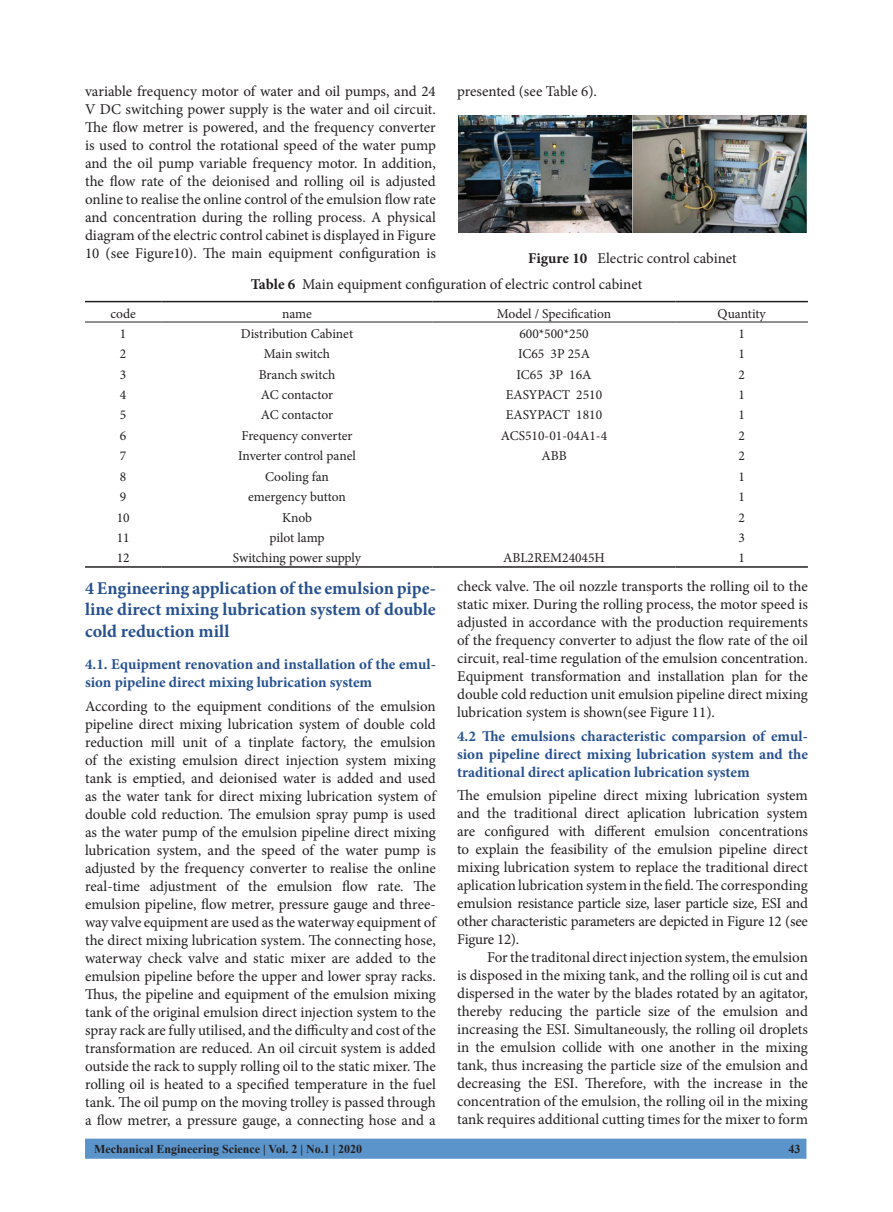
<style>
.page{position:relative;width:893px;height:1212px;background:#fff}
.page>*{position:absolute;margin:0;border:0;box-sizing:border-box;transform-origin:0 0}
.t1{font:700 18px/21.6px "Minion Pro";color:#27518f;text-align:justify}
.t2{font:15px/18px "Minion Pro";letter-spacing:-.005em;color:#231f20;text-align:justify}
.t3{font:700 15px/18px "Minion Pro";letter-spacing:-.005em;color:#27518f}
.t4{font:13.5px "Minion Pro";color:#231f20}
.t5{font:700 12px "Times New Roman";color:#231f20}
.s1{font-weight:700}
</style>
<div class="page">
<svg style="left:85px;top:1138px;width:721px;height:21px;background:#6098cc"></svg>
<img style="left:459px;top:116px;width:347px;height:116px">
<hr style="left:85px;top:322px;width:76px;height:1px;background:#231f20">
<hr style="left:161px;top:322px;width:272px;height:1px;background:#231f20">
<hr style="left:433px;top:322px;width:242px;height:1px;background:#231f20">
<hr style="left:675px;top:322px;width:133px;height:1px;background:#231f20">
<hr style="left:85px;top:301px;width:76px;height:1px;background:#231f20">
<hr style="left:161px;top:301px;width:272px;height:1px;background:#231f20">
<hr style="left:433px;top:301px;width:242px;height:1px;background:#231f20">
<hr style="left:85px;top:566px;width:76px;height:2px;background:#231f20">
<hr style="left:161px;top:566px;width:272px;height:2px;background:#231f20">
<hr style="left:433px;top:566px;width:242px;height:2px;background:#231f20">
<hr style="left:675px;top:301px;width:133px;height:1px;background:#231f20">
<hr style="left:675px;top:566px;width:133px;height:2px;background:#231f20">
<p class="t2" style="left:85px;top:82px;width:352px">variable frequency motor of water and oil pumps, and 24<br>V DC switching power supply is the water and oil circuit.<br>The flow metrer is powered, and the frequency converter is used to control the rotational speed of the water pump and the oil pump variable frequency motor. In addition, the flow rate of the deionised and rolling oil is adjusted online to realise the online control of the emulsion flow rate and concentration during the rolling process. A physical diagram of the electric control cabinet is displayed in Figure 10 (see Figure10). The main equipment configuration is</p>
<p class="t2" style="left:457px;top:82px;width:141px">presented (see Table 6).</p>
<p class="t2" style="left:251px;top:245px;width:488px;line-height:26.4px;text-indent:278px"><span class="s1">Figure 10</span> Electric control cabinet<br><span class="s1">Table 6</span> Main equipment configuration of electric control cabinet</p>
<p class="t4" style="left:110px;top:304px;width:27px">code</p>
<p class="t4" style="left:282px;top:304px;width:31px">name</p>
<p class="t4" style="left:497px;top:304px;width:116px">Model / Specification</p>
<p class="t4" style="left:717px;top:304px;width:50px">Quantity</p>
<p class="t4" style="left:120px;top:325px;width:8px">1</p>
<p class="t4" style="left:241px;top:325px;width:114px">Distribution Cabinet</p>
<p class="t4" style="left:519px;top:325px;width:71px">600*500*250</p>
<p class="t4" style="left:738px;top:325px;width:8px">1</p>
<p class="t4" style="left:120px;top:345px;width:8px">2</p>
<p class="t4" style="left:264px;top:345px;width:68px">Main switch</p>
<p class="t4" style="left:518px;top:345px;width:73px">IC65 3P 25A</p>
<p class="t4" style="left:738px;top:345px;width:8px">1</p>
<p class="t4" style="left:120px;top:365px;width:8px">3</p>
<p class="t4" style="left:259px;top:365px;width:78px">Branch switch</p>
<p class="t4" style="left:516px;top:365px;width:77px">IC65 3P 16A</p>
<p class="t4" style="left:738px;top:365px;width:8px">2</p>
<p class="t4" style="left:120px;top:386px;width:8px">4</p>
<p class="t4" style="left:261px;top:386px;width:74px">AC contactor</p>
<p class="t4" style="left:506px;top:386px;width:98px">EASYPACT 2510</p>
<p class="t4" style="left:738px;top:386px;width:8px">1</p>
<p class="t4" style="left:120px;top:406px;width:8px">5</p>
<p class="t4" style="left:261px;top:406px;width:74px">AC contactor</p>
<p class="t4" style="left:506px;top:406px;width:98px">EASYPACT 1810</p>
<p class="t4" style="left:738px;top:406px;width:8px">1</p>
<p class="t4" style="left:120px;top:426px;width:8px">6</p>
<p class="t4" style="left:241px;top:426px;width:113px">Frequency converter</p>
<p class="t4" style="left:501px;top:426px;width:108px">ACS510-01-04A1-4</p>
<p class="t4" style="left:738px;top:426px;width:8px">2</p>
<p class="t4" style="left:120px;top:447px;width:8px">7</p>
<p class="t4" style="left:238px;top:447px;width:119px">Inverter control panel</p>
<p class="t4" style="left:541px;top:447px;width:27px">ABB</p>
<p class="t4" style="left:738px;top:447px;width:8px">2</p>
<p class="t4" style="left:120px;top:467px;width:8px">8</p>
<p class="t4" style="left:265px;top:467px;width:65px">Cooling fan</p>
<p class="t4" style="left:738px;top:467px;width:8px">1</p>
<p class="t4" style="left:120px;top:488px;width:8px">9</p>
<p class="t4" style="left:248px;top:488px;width:99px">emergency button</p>
<p class="t4" style="left:738px;top:488px;width:8px">1</p>
<p class="t4" style="left:117px;top:508px;width:14px">10</p>
<p class="t4" style="left:282px;top:508px;width:31px">Knob</p>
<p class="t4" style="left:738px;top:508px;width:8px">2</p>
<p class="t4" style="left:117px;top:528px;width:14px">11</p>
<p class="t4" style="left:269px;top:528px;width:57px">pilot lamp</p>
<p class="t4" style="left:738px;top:528px;width:8px">3</p>
<p class="t4" style="left:117px;top:549px;width:14px">12</p>
<p class="t4" style="left:233px;top:549px;width:130px">Switching power supply</p>
<p class="t4" style="left:503px;top:549px;width:103px">ABL2REM24045H</p>
<p class="t4" style="left:738px;top:549px;width:8px">1</p>
<p class="t1" style="left:85px;top:577px;width:352px">4 Engineering application of the emulsion pipe&shy;line direct mixing lubrication system of double cold reduction mill</p>
<p class="t3" style="left:85px;top:655px;width:352px">4.1. Equipment renovation and installation of the emul&shy;sion pipeline direct mixing lubrication system</p>
<p class="t2" style="left:85px;top:697px;width:352px">According to the equipment conditions of the emulsion pipeline direct mixing lubrication system of double cold reduction mill unit of a tinplate factory, the emulsion of the existing emulsion direct injection system mixing tank is emptied, and deionised water is added and used as the water tank for direct mixing lubrication system of double cold reduction. The emulsion spray pump is used as the water pump of the emulsion pipeline direct mixing lubrication system, and the speed of the water pump is adjusted by the frequency converter to realise the online real-time adjustment of the emulsion flow rate. The emulsion pipeline, flow metrer, pressure gauge and three&shy;way valve equipment are used as the waterway equipment of the direct mixing lubrication system. The connecting hose, waterway check valve and static mixer are added to the emulsion pipeline before the upper and lower spray racks.<br>Thus, the pipeline and equipment of the emulsion mixing tank of the original emulsion direct injection system to the spray rack are fully utilised, and the difficulty and cost of the transformation are reduced. An oil circuit system is added outside the rack to supply rolling oil to the static mixer. The rolling oil is heated to a specified temperature in the fuel tank. The oil pump on the moving trolley is passed through a flow metrer, a pressure gauge, a connecting hose and a</p>
<p class="t2" style="left:457px;top:578px;width:352px">check valve. The oil nozzle transports the rolling oil to the static mixer. During the rolling process, the motor speed is adjusted in accordance with the production requirements of the frequency converter to adjust the flow rate of the oil circuit, real-time regulation of the emulsion concentration.<br>Equipment transformation and installation plan for the double cold reduction unit emulsion pipeline direct mixing lubrication system is shown(see Figure 11).</p>
<p class="t3" style="left:457px;top:727px;width:352px;text-align:justify">4.2 The emulsions characteristic comparsion of emul&shy;sion pipeline direct mixing lubrication system and the traditional direct aplication lubrication system</p>
<p class="t2" style="left:457px;top:786px;width:352px">The emulsion pipeline direct mixing lubrication system and the traditional direct aplication lubrication system are configured with different emulsion concentrations to explain the feasibility of the emulsion pipeline direct mixing lubrication system to replace the traditional direct aplication lubrication system in the field. The corresponding emulsion resistance particle size, laser particle size, ESI and other characteristic parameters are depicted in Figure 12 (see Figure 12).</p>
<p class="t2" style="left:457px;top:948px;width:352px;text-indent:30px">For the traditonal direct injection system, the emulsion is disposed in the mixing tank, and the rolling oil is cut and dispersed in the water by the blades rotated by an agitator, thereby reducing the particle size of the emulsion and increasing the ESI. Simultaneously, the rolling oil droplets in the emulsion collide with one another in the mixing tank, thus increasing the particle size of the emulsion and decreasing the ESI. Therefore, with the increase in the concentration of the emulsion, the rolling oil in the mixing tank requires additional cutting times for the mixer to form</p>
<p class="t5" style="left:94px;top:1140px;width:270px">Mechanical Engineering Science | Vol. 2 | No.1 | 2020</p>
<p class="t5" style="left:788px;top:1140px;width:13px">43</p>
</div>
